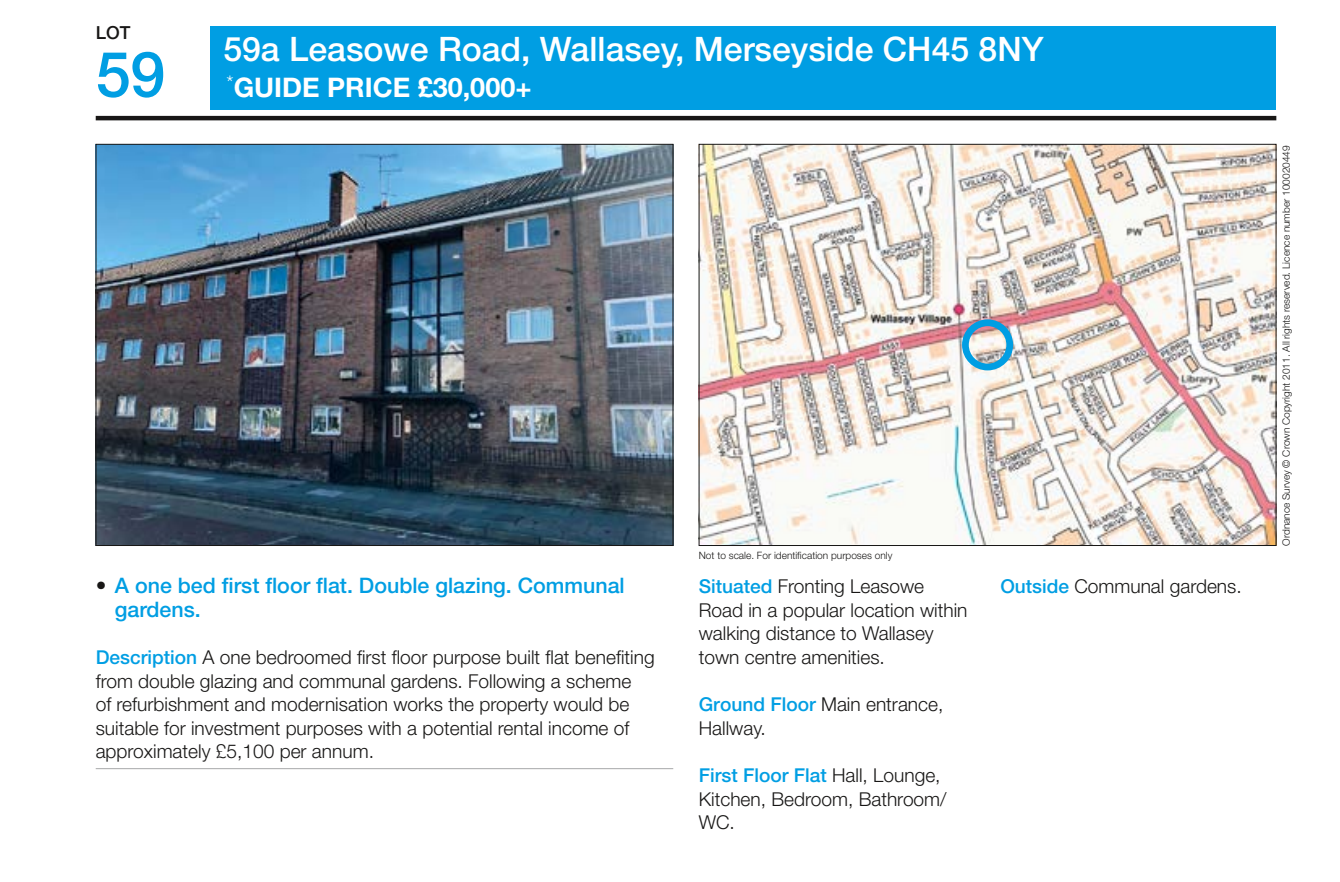
<style>
.page{position:relative;width:1340px;height:882px;background:#fff}
.page>*{position:absolute;margin:0;border:0;box-sizing:border-box;transform-origin:0 0}
.t1{font:500 63px "Helvetica Neue LT Std";color:#009ee3}
.t2{font:500 33.75px "Helvetica Neue LT Std";color:#fff}
.t3{font:700 27px "Helvetica Neue LT Std";color:#fff}
.t4{font:500 21.38px/23.6px "Helvetica Neue LT Std";color:#009ee3}
.t5{font:300 19.12px/23.6px "Helvetica Neue LT Std";color:#181716}
.t6{font:500 18px "Helvetica Neue LT Std";color:#181716}
.t7{font:300 10.12px "Helvetica Neue LT Std";color:#181716}
.s1{color:#181716}
.s2{font-weight:500;color:#009ee3}
</style>
<div class="page">
<div style="left:210px;top:27px;width:1066px;height:83px;background:#009ee3"></div>
<hr style="left:96px;top:116px;width:1180px;height:4px;background:#181716">
<img style="left:98px;top:146px;width:573px;height:398px">
<img style="left:700px;top:146px;width:574px;height:398px">
<hr style="left:96px;top:768px;width:577px;height:1px;background:#b1b2b3">
<div style="left:961px;top:319px;width:51px;height:51px;border:7px solid #009ee3;border-radius:50%"></div>
<p class="t6" style="left:96px;top:22px;width:36px">LOT</p>
<h1 class="t1" style="left:96px;top:37px;width:71px">59</h1>
<h2 class="t2" style="left:223px;top:29px;width:821px">59a Leasowe Road, Wallasey, Merseyside CH45 8NY</h2>
<h3 class="t3" style="left:226px;top:70px;width:306px"><sup>*</sup>GUIDE PRICE £30,000+</h3>
<p class="t7" style="left:698px;top:549px;width:195px">Not to scale. For identification purposes only</p>
<p class="t4" style="left:115px;top:573px;width:511px;text-indent:-19px"><span class="s1">•</span> A one bed first floor flat. Double glazing. Communal gardens.</p>
<p class="t5" style="left:96px;top:645px;width:560px"><span class="s2">Description</span> A one bedroomed first floor purpose built flat benefiting from double glazing and communal gardens. Following a scheme<br>of refurbishment and modernisation works the property would be suitable for investment purposes with a potential rental income of approximately £5,100 per annum.</p>
<p class="t5" style="left:698px;top:574px;width:270px"><span class="s2">Situated</span> Fronting Leasowe<br>Road in a popular location within walking distance to Wallasey town centre amenities.</p>
<p class="t5" style="left:698px;top:692px;width:246px"><span class="s2">Ground Floor</span> Main entrance,<br>Hallway.</p>
<p class="t5" style="left:698px;top:763px;width:249px"><span class="s2">First Floor Flat</span> Hall, Lounge,<br>Kitchen, Bedroom, Bathroom/<br>WC.</p>
<p class="t5" style="left:1000px;top:574px;width:243px"><span class="s2">Outside</span> Communal gardens.</p>
<p class="t7" style="left:1279px;top:546px;width:402px;rotate:-90deg">Ordnance Survey © Crown Copyright 2011. All rights reserved. Licence number 100020449</p>
</div>
